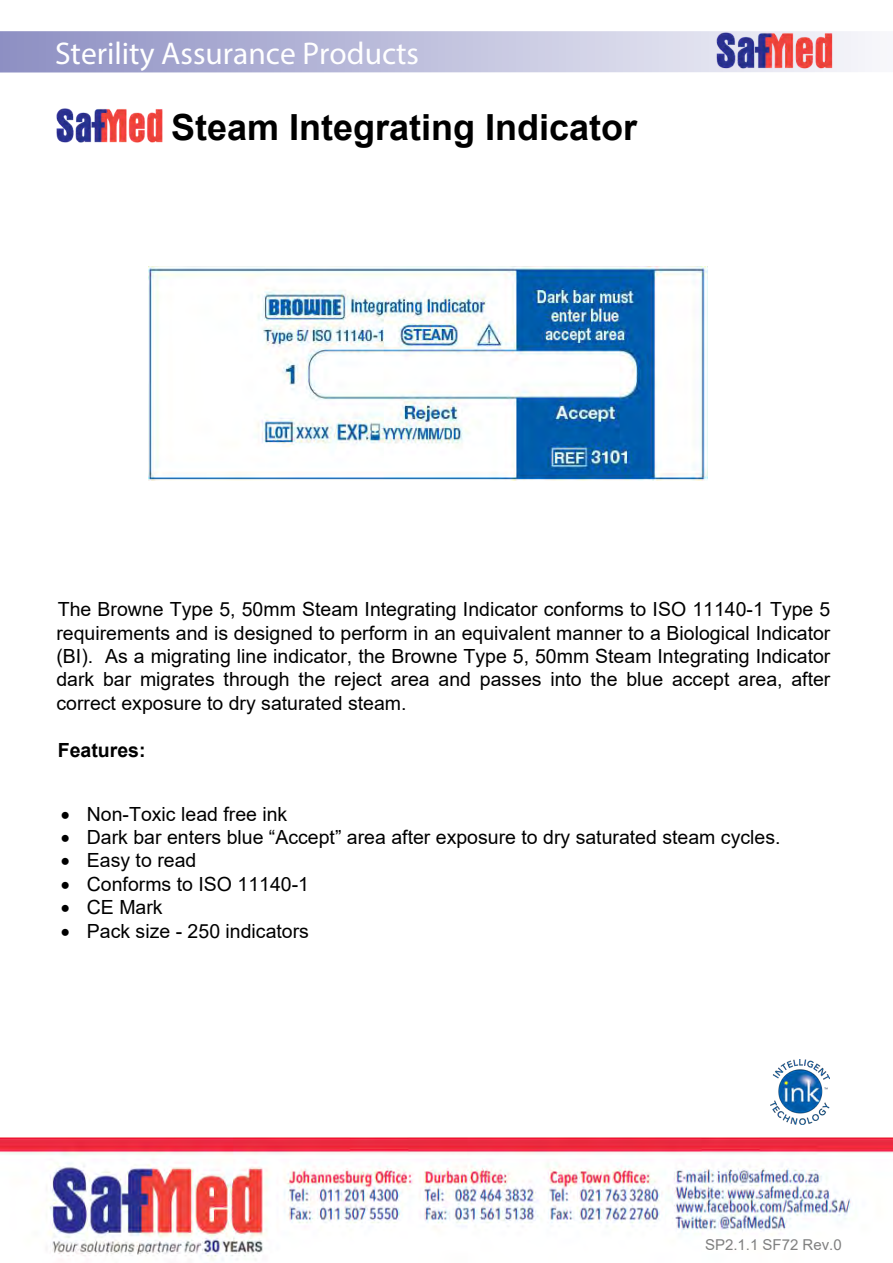
<style>
.page{position:relative;width:893px;height:1263px;background:#fff}
.page>*{position:absolute;margin:0;border:0;box-sizing:border-box;transform-origin:0 0}
.t1{font:700 36px "Arial";color:#000}
.t2{font:31.5px "Myriad Hebrew";color:#fff}
.t3{font:19.5px/23.4px "Arial";color:#000;text-align:justify}
.t4{font:19.5px "Arial";color:#000}
.t5{font:700 19.5px "Arial";color:#000}
.t6{font:15px "Arial";color:#808080}
.s1{font-style:inherit}
</style>
<div class="page">
<img style="left:0;top:1137px;width:893px;height:124px">
<svg style="left:0;top:31px;width:865px;height:42px;background:#bbbddb"></svg>
<img style="left:715px;top:31px;width:119px;height:40px">
<img style="left:56px;top:108px;width:107px;height:35px">
<img style="left:771px;top:1059px;width:59px;height:65px">
<img style="left:148px;top:266px;width:560px;height:214px">
<h2 class="t2" style="left:55px;top:36px;width:366px">Sterility Assurance Products</h2>
<h1 class="t1" style="left:171px;top:102px;width:468px">Steam Integrating Indicator</h1>
<p class="t3" style="left:56px;top:597px;width:775px">The Browne Type 5, 50mm Steam Integrating Indicator conforms to ISO 11140-1 Type 5 requirements and is designed to perform in an equivalent manner to a Biological Indicator (BI). As a migrating line indicator, the Browne Type 5, 50mm Steam Integrating Indicator dark bar migrates through the reject area and passes into the blue accept area, after correct exposure to dry saturated steam.</p>
<p class="t5" style="left:58px;top:736px;width:89px">Features:</p>
<p class="t4" style="left:61px;top:800px;width:228px">• Non-Toxic lead free ink</p>
<p class="t3" style="left:61px;top:825px;width:721px">• Dark bar enters blue “Accept” area after exposure to dry saturated steam cycles.</p>
<p class="t4" style="left:61px;top:847px;width:137px">• Easy to read</p>
<p class="t4" style="left:61px;top:870px;width:250px">• Conforms to ISO 11140-<span class="s1">1</span></p>
<p class="t4" style="left:61px;top:894px;width:103px">• CE Mark</p>
<p class="t3" style="left:61px;top:919px;width:250px">• <span class="s1">Pack size -</span> 250 indicators</p>
<p class="t6" style="left:705px;top:1234px;width:138px">SP2.1.1 SF72 Rev.0</p>
</div>
